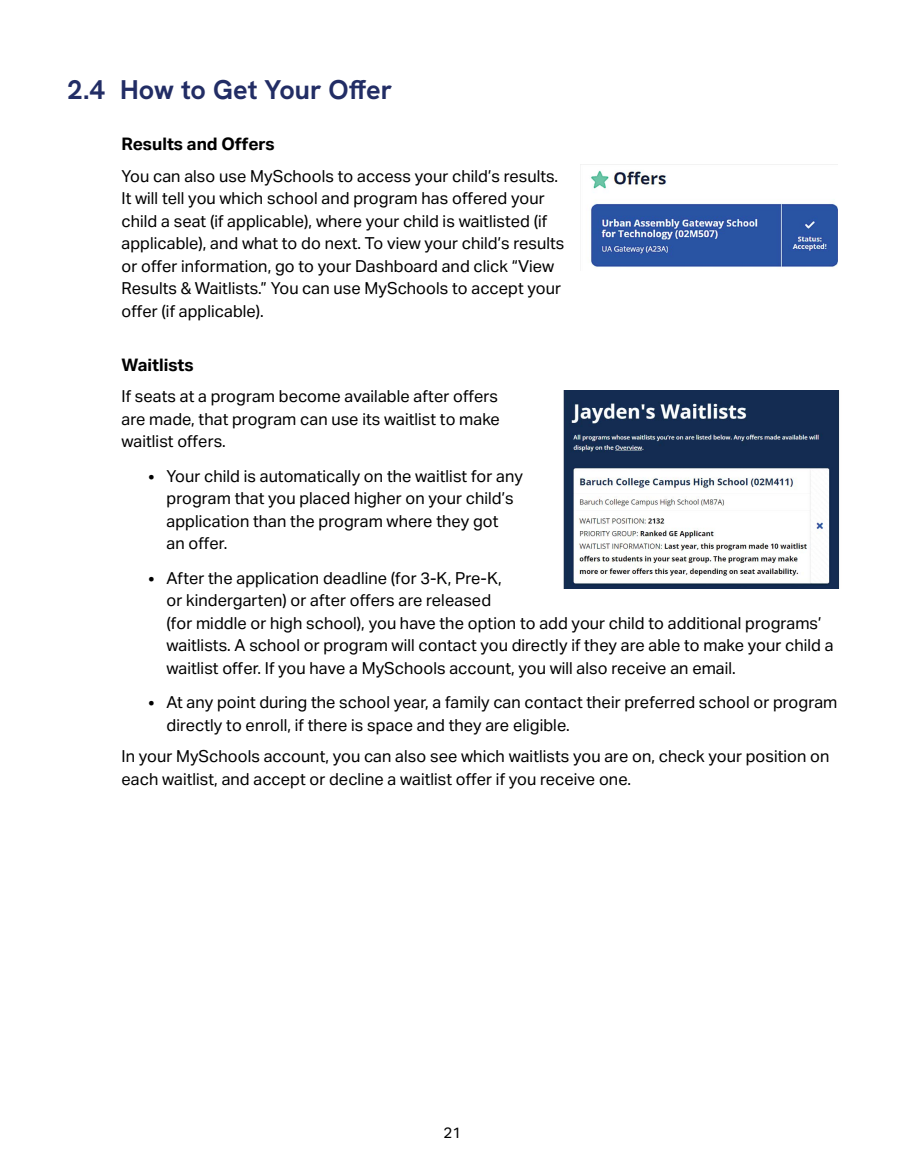
<style>
.page{position:relative;width:905px;height:1175px;background:#fff}
.page>*{position:absolute;margin:0;border:0;box-sizing:border-box;transform-origin:0 0}
.t1{font:700 27px "Hanken Grotesk";color:#222d65}
.body_-__b{font:700 17.25px "Aktiv Grotesk";color:#000}
.body_-__b-2{font:16.5px/22.5px "Aktiv Grotesk";color:#000}
.t2{font:15px "Aktiv Grotesk";color:#000}
</style>
<div class="page">
<img style="left:580px;top:164px;width:257px;height:103px">
<img style="left:563px;top:391px;width:277px;height:198px">
<h4 class="t1" style="left:68px;top:72px;width:326px">2.4 How to Get Your Offer</h4>
<p class="body_-__b" style="left:122px;top:134px;width:155px">Results and Offers</p>
<p class="body_-__b-2" style="left:122px;top:165px;width:444px">You can also use MySchools to access your child’s results.<br>It will tell you which school and program has offered your child a seat (if applicable), where your child is waitlisted (if applicable), and what to do next. To view your child’s results or offer information, go to your Dashboard and click “View Results &amp; Waitlists.” You can use MySchools to accept your offer (if applicable).</p>
<p class="body_-__b" style="left:122px;top:354px;width:74px">Waitlists</p>
<p class="body_-__b-2" style="left:122px;top:385px;width:380px;text-align:justify">If seats at a program become available after offers are made, that program can use its waitlist to make waitlist offers.</p>
<p class="body_-__b-2" style="left:166px;top:465px;width:358px;text-indent:-18px">• Your child is automatically on the waitlist for any program that you placed higher on your child’s application than the program where they got<br>an offer.</p>
<p class="body_-__b-2" style="left:166px;top:567px;width:668px;text-indent:-18px">• After the application deadline (for 3-K, Pre-K,<br>or kindergarten) or after offers are released<br>(for middle or high school), you have the option to add your child to additional programs’ waitlists. A school or program will contact you directly if they are able to make your child a waitlist offer. If you have a MySchools account, you will also receive an email.</p>
<p class="body_-__b-2" style="left:166px;top:691px;width:672px;text-indent:-18px">• At any point during the school year, a family can contact their preferred school or program directly to enroll, if there is space and they are eligible.</p>
<p class="body_-__b-2" style="left:122px;top:745px;width:709px">In your MySchools account, you can also see which waitlists you are on, check your position on each waitlist, and accept or decline a waitlist offer if you receive one.</p>
<p class="t2" style="left:443px;top:1123px;width:19px">21</p>
</div>
